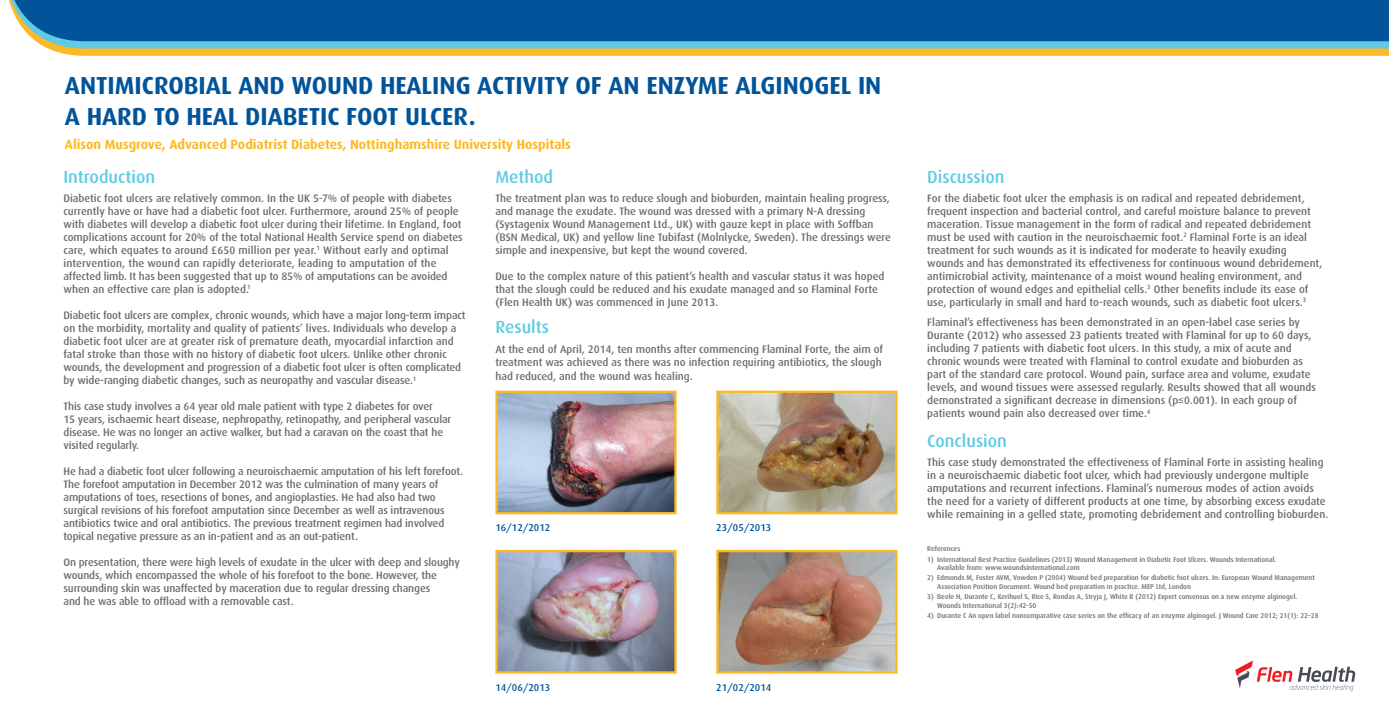
<style>
.page{position:relative;width:1389px;height:725px;background:#fff}
.page>*{position:absolute;margin:0;border:0;box-sizing:border-box;transform-origin:0 0}
.t1{font:700 24.64px/30.6px "Dax";color:#01549a}
.t2{font:500 17.5px "Dax";color:#62cae4}
.t3{font:700 13.3px "Dax";color:#fcb925}
.t4{font:500 10.85px/13px "Dax";color:#6c6d70}
.t5{font:500 9.97px "Dax";color:#01549a}
.t6{font:500 7px/8.4px "Dax";color:#6c6d70}
</style>
<div class="page">
<svg style="left:47px;top:48px;width:1342px;height:8px;background:#f2bc38"></svg>
<svg style="left:35px;top:41px;width:1354px;height:7px;background:#61c5df"></svg>
<div style="left:9px;top:0;width:1380px;height:41px;background:#01549a"></div>
<svg style="left:1235px;top:660px;width:120px;height:31px"></svg>
<img style="left:719px;top:552px;width:176px;height:118px">
<div style="left:716px;top:549px;width:182px;height:124px;border:2px solid #fcb925"></div>
<img style="left:498px;top:393px;width:176px;height:118px">
<div style="left:495px;top:390px;width:182px;height:124px;border:2px solid #fcb925"></div>
<img style="left:719px;top:393px;width:176px;height:118px">
<div style="left:716px;top:390px;width:182px;height:124px;border:2px solid #fcb925"></div>
<img style="left:498px;top:552px;width:176px;height:118px">
<div style="left:495px;top:549px;width:182px;height:124px;border:2px solid #fcb925"></div>
<h1 class="t1" style="left:65px;top:70px;width:818px">ANTIMICROBIAL AND WOUND HEALING ACTIVITY OF AN ENZYME ALGINOGEL IN<br>A HARD TO HEAL DIABETIC FOOT ULCER.</h1>
<p class="t3" style="left:65px;top:136px;width:507px">Alison Musgrove, Advanced Podiatrist Diabetes, Nottinghamshire University Hospitals</p>
<h2 class="t2" style="left:63px;top:167px;width:93px">Introduction</h2>
<p class="t4" style="left:63px;top:191px;width:401px">Diabetic foot ulcers are relatively common. In the UK 5-7% of people with diabetes currently have or have had a diabetic foot ulcer. Furthermore, around 25% of people with diabetes will develop a diabetic foot ulcer during their lifetime. In England, foot complications account for 20% of the total National Health Service spend on diabetes care, which equates to around £650 million per year.<sup>1</sup> Without early and optimal intervention, the wound can rapidly deteriorate, leading to amputation of the affected limb. It has been suggested that up to 85% of amputations can be avoided when an effective care plan is adopted.<sup>1</sup></p>
<p class="t4" style="left:63px;top:309px;width:404px">Diabetic foot ulcers are complex, chronic wounds, which have a major long-term impact on the morbidity, mortality and quality of patients’ lives. Individuals who develop a diabetic foot ulcer are at greater risk of premature death, myocardial infarction and fatal stroke than those with no history of diabetic foot ulcers. Unlike other chronic wounds, the development and progression of a diabetic foot ulcer is often complicated by wide-ranging diabetic changes, such as neuropathy and vascular disease.<sup>1</sup></p>
<p class="t4" style="left:63px;top:400px;width:389px">This case study involves a 64 year old male patient with type 2 diabetes for over<br>15 years, ischaemic heart disease, nephropathy, retinopathy, and peripheral vascular disease. He was no longer an active walker, but had a caravan on the coast that he visited regularly.</p>
<p class="t4" style="left:63px;top:465px;width:401px">He had a diabetic foot ulcer following a neuroischaemic amputation of his left forefoot.<br>The forefoot amputation in December 2012 was the culmination of many years of amputations of toes, resections of bones, and angioplasties. He had also had two surgical revisions of his forefoot amputation since December as well as intravenous antibiotics twice and oral antibiotics. The previous treatment regimen had involved topical negative pressure as an in-patient and as an out-patient.</p>
<p class="t4" style="left:63px;top:556px;width:398px">On presentation, there were high levels of exudate in the ulcer with deep and sloughy wounds, which encompassed the whole of his forefoot to the bone. However, the surrounding skin was unaffected by maceration due to regular dressing changes<br>and he was able to offload with a removable cast.</p>
<h2 class="t2" style="left:495px;top:167px;width:59px">Method</h2>
<p class="t4" style="left:495px;top:191px;width:397px">The treatment plan was to reduce slough and bioburden, maintain healing progress, and manage the exudate. The wound was dressed with a primary N-A dressing (Systagenix Wound Management Ltd., UK) with gauze kept in place with Soffban (BSN Medical, UK) and yellow line Tubifast (Molnlycke, Sweden). The dressings were simple and inexpensive, but kept the wound covered.</p>
<p class="t4" style="left:495px;top:269px;width:391px">Due to the complex nature of this patient’s health and vascular status it was hoped that the slough could be reduced and his exudate managed and so Flaminal Forte (Flen Health UK) was commenced in June 2013.</p>
<h2 class="t2" style="left:495px;top:317px;width:55px">Results</h2>
<p class="t4" style="left:495px;top:343px;width:389px;text-align:justify">At the end of April, 2014, ten months after commencing Flaminal Forte, the aim of treatment was achieved as there was no infection requiring antibiotics, the slough had reduced, and the wound was healing.</p>
<p class="t5" style="left:495px;top:521px;width:56px">16/12/2012</p>
<p class="t5" style="left:716px;top:521px;width:56px">23/05/2013</p>
<p class="t5" style="left:495px;top:681px;width:56px">14/06/2013</p>
<p class="t5" style="left:716px;top:681px;width:56px">21/02/2014</p>
<h2 class="t2" style="left:927px;top:167px;width:79px">Discussion</h2>
<p class="t4" style="left:927px;top:191px;width:397px">For the diabetic foot ulcer the emphasis is on radical and repeated debridement, frequent inspection and bacterial control, and careful moisture balance to prevent maceration. Tissue management in the form of radical and repeated debridement must be used with caution in the neuroischaemic foot.<sup>2</sup> Flaminal Forte is an ideal treatment for such wounds as it is indicated for moderate to heavily exuding wounds and has demonstrated its effectiveness for continuous wound debridement, antimicrobial activity, maintenance of a moist wound healing environment, and protection of wound edges and epithelial cells.<sup>3</sup> Other benefits include its ease of use, particularly in small and hard to-reach wounds, such as diabetic foot ulcers.<sup>3</sup></p>
<p class="t4" style="left:927px;top:316px;width:390px">Flaminal’s effectiveness has been demonstrated in an open-label case series by Durante (2012) who assessed 23 patients treated with Flaminal for up to 60 days, including 7 patients with diabetic foot ulcers. In this study, a mix of acute and chronic wounds were treated with Flaminal to control exudate and bioburden as part of the standard care protocol. Wound pain, surface area and volume, exudate levels, and wound tissues were assessed regularly. Results showed that all wounds demonstrated a significant decrease in dimensions (p≤0.001). In each group of patients wound pain also decreased over time.<sup>4</sup></p>
<h2 class="t2" style="left:927px;top:430px;width:81px">Conclusion</h2>
<p class="t4" style="left:927px;top:455px;width:402px">This case study demonstrated the effectiveness of Flaminal Forte in assisting healing in a neuroischaemic diabetic foot ulcer, which had previously undergone multiple amputations and recurrent infections. Flaminal’s numerous modes of action avoids the need for a variety of different products at one time, by absorbing excess exudate while remaining in a gelled state, promoting debridement and controlling bioburden.</p>
<p class="t6" style="left:927px;top:544px;width:34px">References</p>
<p class="t6" style="left:937px;top:554px;width:341px;text-indent:-10px">1) International Best Practice Guidelines (2013) Wound Management in Diabetic Foot Ulcers. Wounds International.<br>Available from: www.woundsinternational.com</p>
<p class="t6" style="left:937px;top:573px;width:379px;text-indent:-10px">2) Edmonds M, Foster AVM, Vowden P (2004) Wound bed preparation for diabetic foot ulcers. In: European Wound Management<br>Association Position Document. Wound bed preparation in practice. MEP Ltd, London</p>
<p class="t6" style="left:937px;top:592px;width:362px;text-indent:-10px">3) Beele H, Durante C, Kerihuel S, Rice S, Rondas A, Stryja J, White R (2012) Expert consensus on a new enzyme alginogel.<br>Wounds International 3(2):42-50</p>
<p class="t6" style="left:927px;top:611px;width:393px">4) Durante C An open label noncomparative case series on the efficacy of an enzyme alginogel. J Wound Care 2012; 21(1): 22–28</p>
</div>
